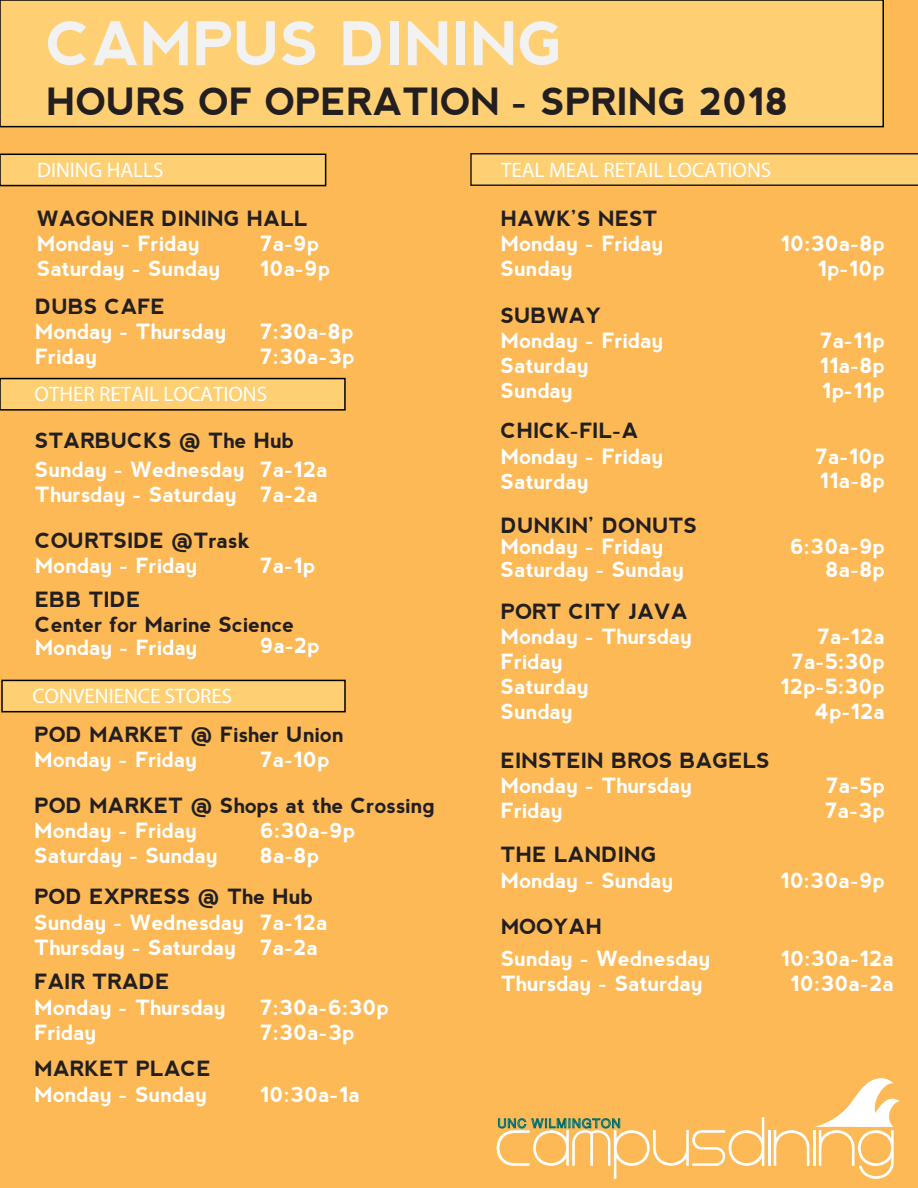
<style>
.page{position:relative;width:918px;height:1188px;background:#fcb956}
.page>*{position:absolute;margin:0;border:0;box-sizing:border-box;transform-origin:0 0}
.t1{font:700 60px "nevis";color:#f2f2f3}
.t2{font:700 37.5px "nevis";color:#231f20}
.t3{font:700 21px/25.2px "nevis";color:#fff}
.t4{font:700 21px/25.2px "nevis";color:#231f20}
.t5{font:21px "Myriad Pro";color:#fff}
</style>
<div class="page">
<div style="left:0;top:0;width:883px;height:127px;background:#ffd073"></div>
<div style="left:0;top:0;width:884px;height:127px;border:2px solid #000"></div>
<div style="left:0;top:154px;width:326px;height:32px;background:#ffd073"></div>
<div style="left:0;top:154px;width:326px;height:32px;border:2px solid #000"></div>
<div style="left:0;top:379px;width:345px;height:31px;background:#ffd073"></div>
<div style="left:0;top:378px;width:346px;height:33px;border:2px solid #000"></div>
<div style="left:2px;top:680px;width:343px;height:32px;background:#ffd073"></div>
<div style="left:1px;top:680px;width:345px;height:32px;border:2px solid #000"></div>
<svg style="left:470px;top:153px;width:448px;height:33px;background:#eabf6b"></svg>
<hr style="left:768px;top:1130px;width:2px;height:36px;background:#fff">
<svg style="left:774px;top:1078px;width:126px;height:101px"></svg>
<svg style="left:497px;top:1117px;width:267px;height:62px"></svg>
<h1 class="t1" style="left:47px;top:9px;width:518px">CAMPUS DINING</h1>
<h2 class="t2" style="left:47px;top:80px;width:744px">HOURS OF OPERATION - SPRING 2018</h2>
<p class="t5" style="left:37px;top:157px;width:128px">DINING HALLS</p>
<p class="t4" style="left:37px;top:206px;width:272px">WAGONER DINING HALL</p>
<p class="t3" style="left:37px;top:231px;width:164px">Monday - Friday</p>
<p class="t3" style="left:260px;top:231px;width:61px">7a-9p</p>
<p class="t3" style="left:37px;top:256px;width:185px">Saturday - Sunday</p>
<p class="t3" style="left:260px;top:256px;width:72px">10a-9p</p>
<p class="t4" style="left:35px;top:293px;width:131px">DUBS CAFE</p>
<p class="t3" style="left:35px;top:319px;width:193px">Monday - Thursday</p>
<p class="t3" style="left:260px;top:319px;width:95px">7:30a-8p</p>
<p class="t3" style="left:35px;top:344px;width:63px">Friday</p>
<p class="t3" style="left:260px;top:344px;width:96px">7:30a-3p</p>
<p class="t5" style="left:35px;top:381px;width:234px">OTHER RETAIL LOCATIONS</p>
<p class="t4" style="left:35px;top:428px;width:260px">STARBUCKS @ The Hub</p>
<p class="t3" style="left:35px;top:457px;width:211px">Sunday - Wednesday<br>Thursday - Saturday</p>
<p class="t3" style="left:260px;top:457px;width:69px">7a-12a<br>7a-2a</p>
<p class="t4" style="left:35px;top:528px;width:216px">COURTSIDE @Trask</p>
<p class="t3" style="left:35px;top:553px;width:164px">Monday - Friday</p>
<p class="t3" style="left:260px;top:553px;width:57px">7a-1p</p>
<p class="t4" style="left:35px;top:587px;width:261px">EBB TIDE<br>Center for Marine Science</p>
<p class="t3" style="left:35px;top:635px;width:164px">Monday - Friday</p>
<p class="t3" style="left:260px;top:633px;width:61px">9a-2p</p>
<p class="t5" style="left:32px;top:683px;width:201px">CONVENIENCE STORES</p>
<p class="t4" style="left:35px;top:722px;width:311px">POD MARKET @ Fisher Union</p>
<p class="t3" style="left:35px;top:747px;width:164px">Monday - Friday</p>
<p class="t3" style="left:260px;top:747px;width:71px">7a-10p</p>
<p class="t4" style="left:35px;top:792px;width:401px">POD MARKET @ Shops at the Crossing</p>
<p class="t3" style="left:35px;top:818px;width:164px">Monday - Friday</p>
<p class="t3" style="left:260px;top:818px;width:97px">6:30a-9p</p>
<p class="t3" style="left:35px;top:843px;width:185px">Saturday - Sunday</p>
<p class="t3" style="left:260px;top:843px;width:61px">8a-8p</p>
<p class="t4" style="left:35px;top:884px;width:280px">POD EXPRESS @ The Hub</p>
<p class="t3" style="left:35px;top:910px;width:211px">Sunday - Wednesday<br>Thursday - Saturday</p>
<p class="t3" style="left:260px;top:910px;width:69px">7a-12a<br>7a-2a</p>
<p class="t4" style="left:35px;top:969px;width:137px">FAIR TRADE</p>
<p class="t3" style="left:35px;top:995px;width:193px">Monday - Thursday</p>
<p class="t3" style="left:260px;top:995px;width:131px">7:30a-6:30p</p>
<p class="t3" style="left:35px;top:1020px;width:63px">Friday</p>
<p class="t3" style="left:260px;top:1020px;width:96px">7:30a-3p</p>
<p class="t4" style="left:35px;top:1056px;width:178px">MARKET PLACE</p>
<p class="t3" style="left:35px;top:1081px;width:174px">Monday - Sunday</p>
<p class="t3" style="left:260px;top:1081px;width:101px">10:30a-1a</p>
<p class="t5" style="left:501px;top:157px;width:272px">TEAL MEAL RETAIL LOCATIONS</p>
<p class="t4" style="left:501px;top:206px;width:158px">HAWK’S NEST</p>
<p class="t3" style="left:501px;top:231px;width:164px">Monday - Friday</p>
<p class="t3" style="left:781px;top:231px;width:106px">10:30a-8p</p>
<p class="t3" style="left:501px;top:256px;width:73px">Sunday</p>
<p class="t3" style="left:818px;top:256px;width:69px">1p-10p</p>
<p class="t4" style="left:501px;top:303px;width:102px">SUBWAY</p>
<p class="t3" style="left:501px;top:328px;width:164px">Monday - Friday<br>Saturday<br>Sunday</p>
<p class="t4" style="left:501px;top:418px;width:139px">CHICK-FIL-A</p>
<p class="t3" style="left:501px;top:444px;width:164px">Monday - Friday<br>Saturday</p>
<p class="t4" style="left:501px;top:513px;width:198px">DUNKIN’ DONUTS</p>
<p class="t3" style="left:501px;top:534px;width:185px;line-height:23.7px">Monday - Friday<br>Saturday - Sunday</p>
<p class="t4" style="left:501px;top:598px;width:189px">PORT CITY JAVA</p>
<p class="t3" style="left:501px;top:624px;width:193px">Monday - Thursday<br>Friday<br>Saturday<br>Sunday</p>
<p class="t3" style="left:820px;top:328px;width:67px;text-align:justify">7a-11p 11a-8p 1p-11p</p>
<p class="t3" style="left:816px;top:444px;width:71px">7a-10p<br>11a-8p</p>
<p class="t3" style="left:790px;top:534px;width:97px;line-height:23.7px;text-align:right">6:30a-9p<br>8a-8p</p>
<p class="t3" style="left:781px;top:624px;width:106px;text-align:right">7a-12a<br>7a-5:30p<br>12p-5:30p<br>4p-12a</p>
<p class="t4" style="left:501px;top:747px;width:271px">EINSTEIN BROS BAGELS</p>
<p class="t3" style="left:501px;top:773px;width:193px">Monday - Thursday<br>Friday</p>
<p class="t4" style="left:501px;top:842px;width:157px">THE LANDING</p>
<p class="t3" style="left:501px;top:867px;width:174px">Monday - Sunday</p>
<p class="t4" style="left:501px;top:914px;width:103px">MOOYAH</p>
<p class="t3" style="left:501px;top:946px;width:211px">Sunday - Wednesday<br>Thursday - Saturday</p>
<p class="t3" style="left:825px;top:773px;width:62px">7a-5p<br>7a-3p</p>
<p class="t3" style="left:780px;top:867px;width:106px">10:30a-9p</p>
<p class="t3" style="left:781px;top:946px;width:115px">10:30a-12a</p>
<p class="t3" style="left:791px;top:971px;width:105px">10:30a-2a</p>
</div>
